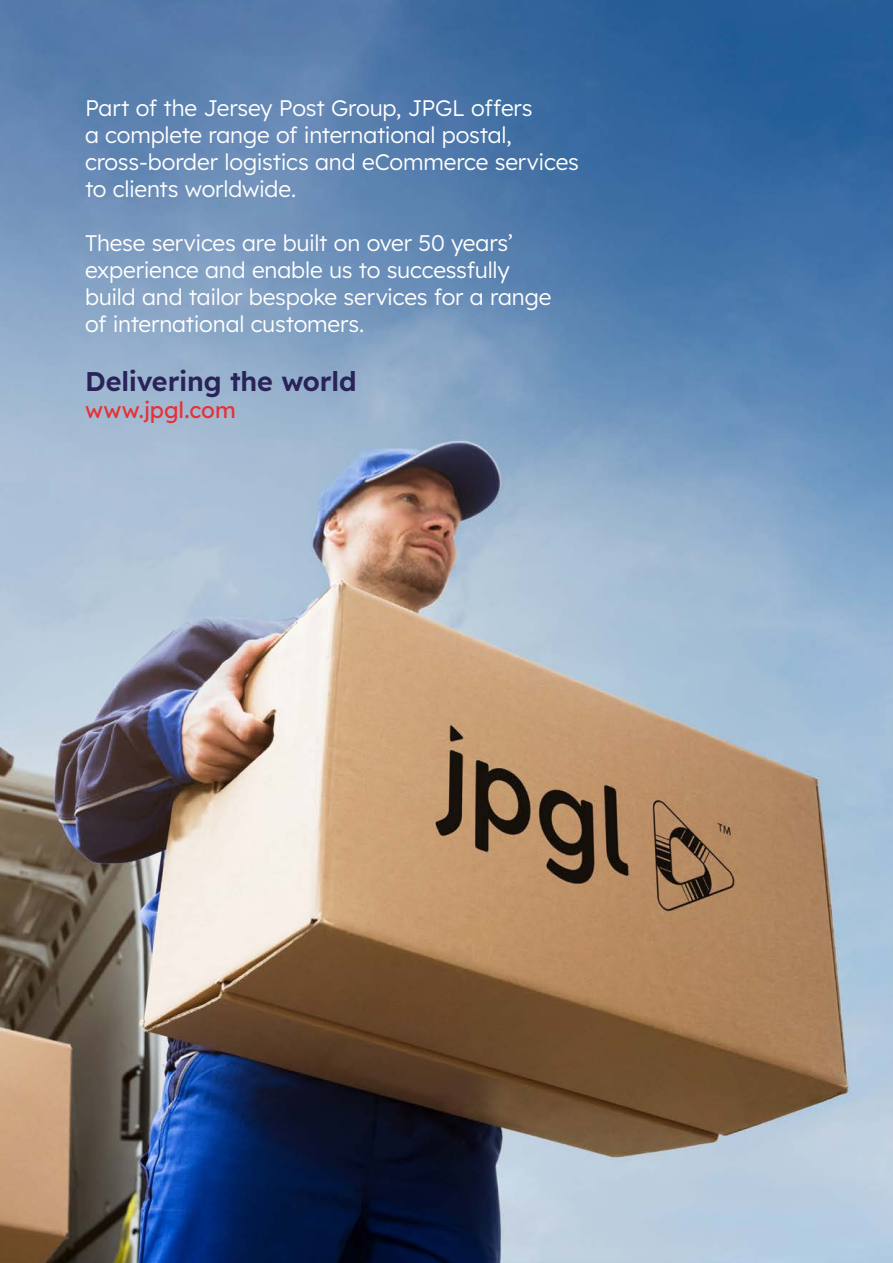
<style>
.page{position:relative;width:893px;height:1263px;background:#fff}
.page>*{position:absolute;margin:0;border:0;box-sizing:border-box;transform-origin:0 0}
.t1{font:600 27px "Lexend";letter-spacing:-.005em;color:#292359}
.t2{font:300 22.5px/27px "Lexend";letter-spacing:-.01em;color:#fff}
.t3{font:22.5px "Lexend";color:#e73037}
</style>
<div class="page">
<img style="left:0;top:0;width:893px;height:1263px">
<p class="t2" style="left:85px;top:93px;width:495px">Part of the Jersey Post Group, JPGL offers<br>a complete range of international postal, cross-border logistics and eCommerce services to clients worldwide.</p>
<p class="t2" style="left:85px;top:228px;width:468px">These services are built on over 50 years’ experience and enable us to successfully build and tailor bespoke services for a range of international customers.</p>
<p class="t1" style="left:85px;top:362px;width:273px">Delivering the world</p>
<p class="t3" style="left:85px;top:394px;width:152px">www.jpgl.com</p>
</div>
